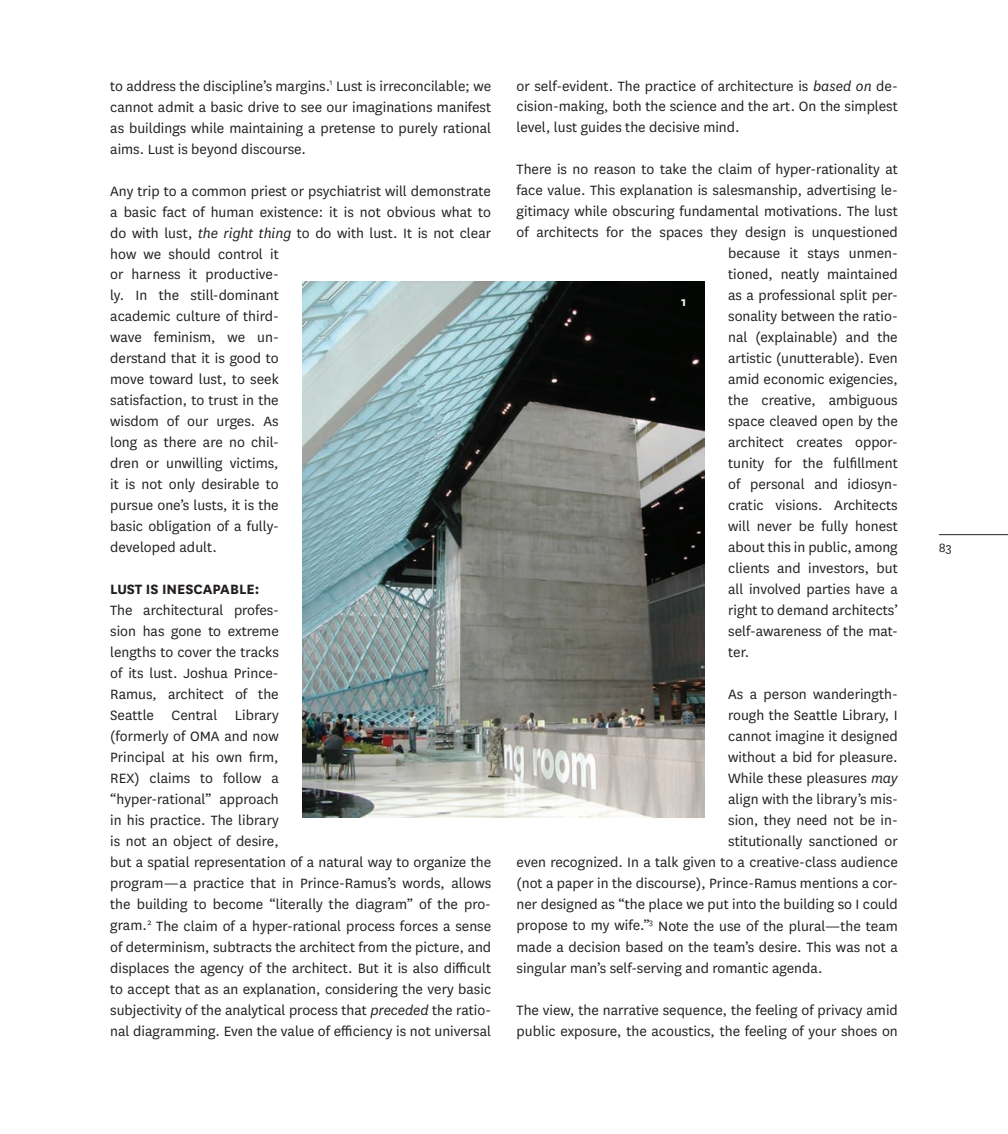
<style>
.page{position:relative;width:1008px;height:1134px;background:#fff}
.page>*{position:absolute;margin:0;border:0;box-sizing:border-box;transform-origin:0 0}
.t1{font:15.75px/21px "National";color:#231f20}
.t2{font:700 15.75px "National";color:#231f20}
.t3{font:14px "National";color:#231f20}
.t4{font:700 14px "National";color:#fff}
.s1{font-style:italic}
</style>
<div class="page">
<hr style="left:939px;top:534px;width:69px;height:1px;background:#231f20">
<img style="left:302px;top:282px;width:403px;height:536px">
<p class="t1" style="left:110px;top:75px;width:382px;text-align:justify">to address the discipline’s margins.<sup>1</sup> Lust is irreconcilable; we cannot admit a basic drive to see our imaginations manifest as buildings while maintaining a pretense to purely rational aims. Lust is beyond discourse.</p>
<p class="t1" style="left:110px;top:180px;width:382px">Any trip to a common priest or psychiatrist will demonstrate a basic fact of human existence: it is not obvious what to do with lust, <span class="s1">the right thing</span> to do with lust. It is not clear how we should control it<br>or harness it productive-<br>ly. In the still-dominant<br>academic culture of third-<br>wave feminism, we un-<br>derstand that it is good to<br>move toward lust, to seek<br>satisfaction, to trust in the<br>wisdom of our urges. As<br>long as there are no chil-<br>dren or unwilling victims,<br>it is not only desirable to<br>pursue one’s lusts, it is the<br>basic obligation of a fully-<br>developed adult.</p>
<p class="t2" style="left:110px;top:578px;width:151px">LUST IS INESCAPABLE:</p>
<p class="t1" style="left:110px;top:599px;width:383px">The architectural profes-<br>sion has gone to extreme<br>lengths to cover the tracks<br>of its lust. Joshua Prince-<br>Ramus, architect of the<br>Seattle Central Library<br>(formerly of OMA and now<br>Principal at his own firm,<br>REX) claims to follow a<br>“hyper-rational” approach<br>in his practice. The library<br>is not an object of desire,<br>but a spatial representation of a natural way to organize the program—a practice that in Prince-Ramus’s words, allows the building to become “literally the diagram” of the pro&shy;gram.<sup>2</sup> The claim of a hyper-rational process forces a sense of determinism, subtracts the architect from the picture, and displaces the agency of the architect. But it is also difficult to accept that as an explanation, considering the very basic subjectivity of the analytical process that <span class="s1">preceded</span> the ratio&shy;nal diagramming. Even the value of efficiency is not universal</p>
<p class="t1" style="left:517px;top:74px;width:383px;text-align:justify">or self-evident. The practice of architecture is <span class="s1">based on</span> de&shy;cision-making, both the science and the art. On the simplest level, lust guides the decisive mind.</p>
<p class="t1" style="left:517px;top:158px;width:383px">There is no reason to take the claim of hyper-rationality at</p>
<p class="t1" style="left:517px;top:179px;width:383px">face value. This explanation is salesmanship, advertising le-</p>
<p class="t1" style="left:517px;top:200px;width:383px">gitimacy while obscuring fundamental motivations. The lust</p>
<p class="t1" style="left:517px;top:221px;width:383px">of architects for the spaces they design is unquestioned</p>
<p class="t1" style="left:728px;top:242px;width:171px">because it stays unmen-</p>
<p class="t1" style="left:728px;top:263px;width:171px">tioned, neatly maintained</p>
<p class="t1" style="left:728px;top:284px;width:171px">as a professional split per-</p>
<p class="t1" style="left:728px;top:305px;width:171px">sonality between the ratio-</p>
<p class="t1" style="left:728px;top:326px;width:171px">nal (explainable) and the</p>
<p class="t1" style="left:728px;top:347px;width:171px">artistic (unutterable). Even</p>
<p class="t1" style="left:728px;top:368px;width:171px">amid economic exigencies,</p>
<p class="t1" style="left:728px;top:389px;width:171px">the creative, ambiguous</p>
<p class="t1" style="left:728px;top:410px;width:171px">space cleaved open by the</p>
<p class="t1" style="left:728px;top:431px;width:171px">architect creates oppor-</p>
<p class="t1" style="left:728px;top:452px;width:171px">tunity for the fulfillment</p>
<p class="t1" style="left:728px;top:473px;width:171px">of personal and idiosyn-</p>
<p class="t1" style="left:728px;top:494px;width:171px">cratic visions. Architects</p>
<p class="t1" style="left:728px;top:515px;width:171px">will never be fully honest</p>
<p class="t1" style="left:728px;top:536px;width:171px">about this in public, among</p>
<p class="t1" style="left:728px;top:557px;width:171px">clients and investors, but</p>
<p class="t1" style="left:728px;top:578px;width:171px">all involved parties have a</p>
<p class="t1" style="left:728px;top:599px;width:171px">right to demand architects’</p>
<p class="t1" style="left:728px;top:620px;width:171px">self-awareness of the mat-</p>
<p class="t1" style="left:728px;top:641px;width:23px">ter.</p>
<p class="t1" style="left:728px;top:683px;width:171px">As a person wanderingth-</p>
<p class="t1" style="left:728px;top:704px;width:171px">rough the Seattle Library, I</p>
<p class="t1" style="left:728px;top:725px;width:171px">cannot imagine it designed</p>
<p class="t1" style="left:728px;top:746px;width:171px">without a bid for pleasure.</p>
<p class="t1" style="left:728px;top:767px;width:171px">While these pleasures <span class="s1">may</span></p>
<p class="t1" style="left:728px;top:788px;width:171px">align with the library’s mis-</p>
<p class="t1" style="left:728px;top:809px;width:171px">sion, they need not be in-</p>
<p class="t1" style="left:728px;top:830px;width:171px">stitutionally sanctioned or</p>
<p class="t1" style="left:517px;top:851px;width:383px">even recognized. In a talk given to a creative-class audience</p>
<p class="t1" style="left:517px;top:872px;width:383px">(not a paper in the discourse), Prince-Ramus mentions a cor-</p>
<p class="t1" style="left:517px;top:893px;width:383px">ner designed as “the place we put into the building so I could</p>
<p class="t1" style="left:517px;top:915px;width:383px">propose to my wife.”<sup>3</sup> Note the use of the plural—the team</p>
<p class="t1" style="left:517px;top:936px;width:383px">made a decision based on the team’s desire. This was not a</p>
<p class="t1" style="left:517px;top:957px;width:307px">singular man’s self-serving and romantic agenda.</p>
<p class="t1" style="left:517px;top:999px;width:383px">The view, the narrative sequence, the feeling of privacy amid public exposure, the acoustics, the feeling of your shoes on</p>
<p class="t4" style="left:681px;top:292px;width:7px">1</p>
<p class="t3" style="left:939px;top:539px;width:15px">83</p>
</div>
